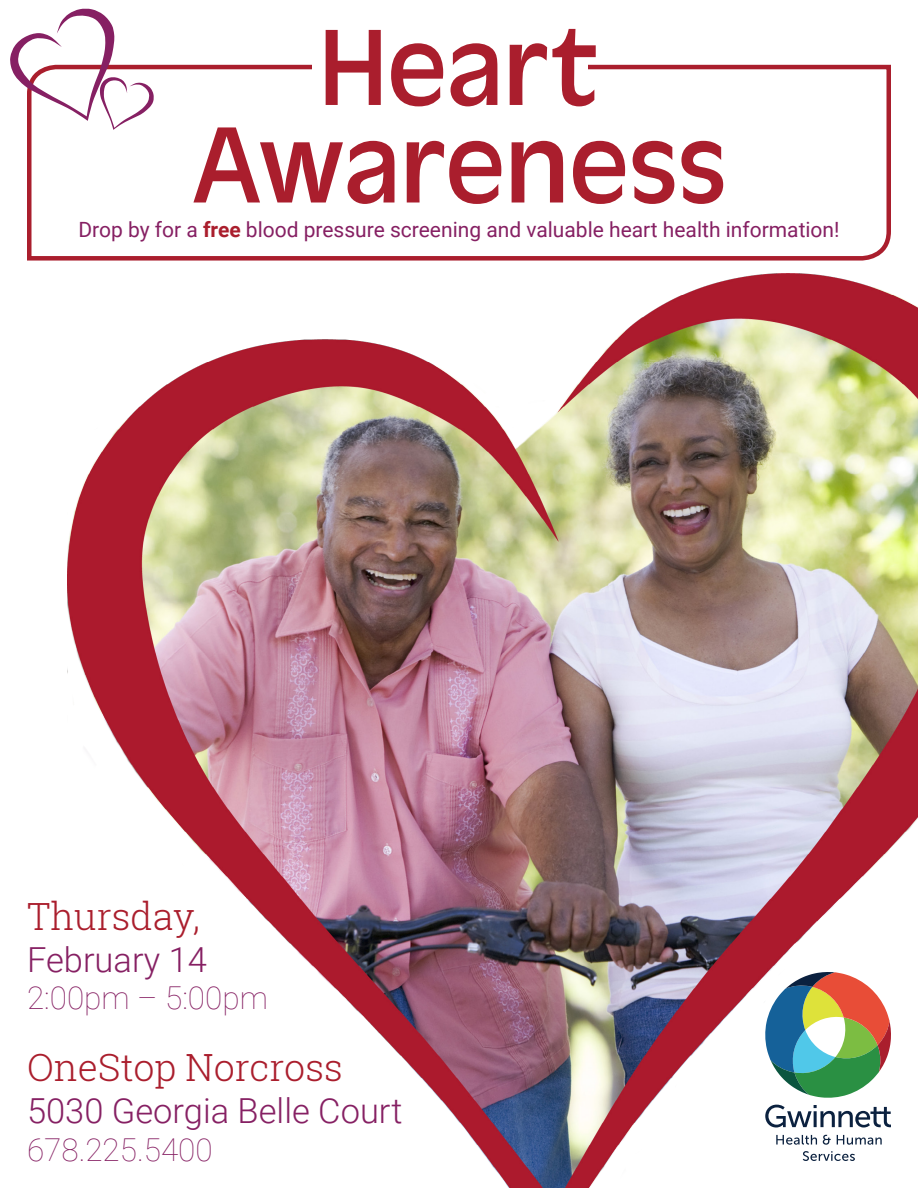
<style>
.page{position:relative;width:918px;height:1188px;background:#fff}
.page>*{position:absolute;margin:0;border:0;box-sizing:border-box;transform-origin:0 0}
.t1{font:112.5px/97.5px "Antique Oli";color:#aa1e2d;text-align:center}
.t2{font:300 37.5px "Roboto Slab";color:#aa1e2d}
.t3{font:300 34.5px "Roboto";color:#862063}
.t4{font:100 31.5px "Roboto";color:#862063}
.t5{font:21px "Roboto";color:#862063}
.s1{font-weight:700;color:#aa1e2d}
</style>
<div class="page">
<img style="left:68px;top:274px;width:850px;height:914px">
<svg style="left:765px;top:1105px;width:126px;height:23px"></svg>
<svg style="left:765px;top:972px;width:126px;height:126px"></svg>
<svg style="left:776px;top:1135px;width:41px;height:10px"></svg>
<svg style="left:823px;top:1135px;width:8px;height:10px"></svg>
<svg style="left:837px;top:1135px;width:45px;height:10px"></svg>
<svg style="left:803px;top:1151px;width:52px;height:10px"></svg>
<svg style="left:27px;top:64px;width:864px;height:197px"></svg>
<div style="left:312px;top:60px;width:276px;height:14px;background:#fff"></div>
<svg style="left:10px;top:8px;width:144px;height:122px"></svg>
<h1 class="t1" style="left:191px;top:21px;width:537px">Heart<br>Awareness</h1>
<p class="t5" style="left:78px;top:215px;width:763px">Drop by for a <span class="s1">free</span> blood pressure screening and valuable heart health information!</p>
<h2 class="t2" style="left:27px;top:891px;width:174px">Thursday,</h2>
<h3 class="t3" style="left:27px;top:935px;width:181px">February 14</h3>
<h3 class="t4" style="left:27px;top:976px;width:242px">2:00pm – 5:00pm</h3>
<h2 class="t2" style="left:27px;top:1042px;width:317px">OneStop Norcross</h2>
<h3 class="t3" style="left:27px;top:1086px;width:377px">5030 Georgia Belle Court</h3>
<h3 class="t4" style="left:27px;top:1127px;width:187px">678.225.5400</h3>
</div>
